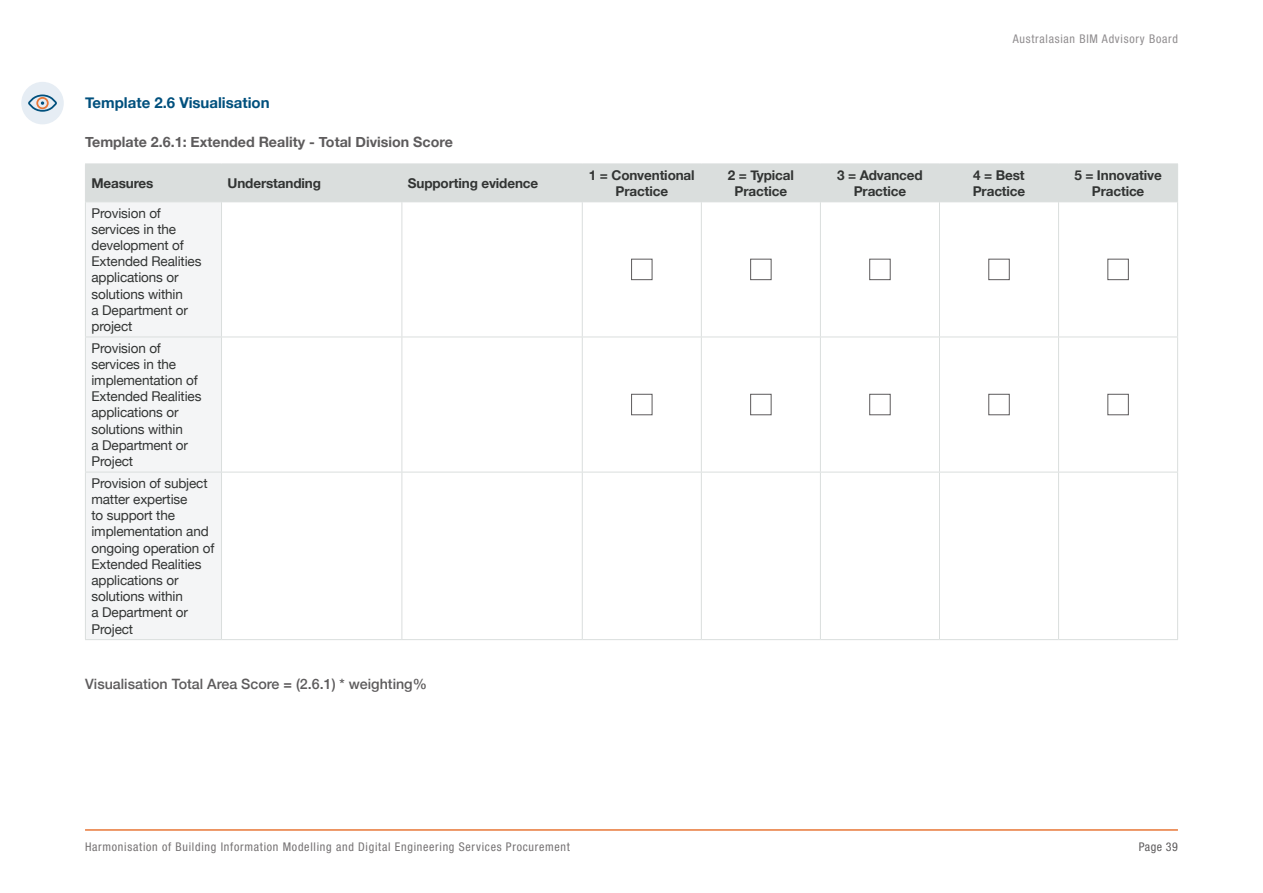
<style>
.page{position:relative;width:1263px;height:893px;background:#fff}
.page>*{position:absolute;margin:0;border:0;box-sizing:border-box;transform-origin:0 0}
.Heading_3{font:700 15px "Helvetica Neue";color:#00507d}
.Heading_4{font:700 14.25px "Helvetica Neue";color:#5d5b5c}
.Assessment_equation{font:500 14.25px "Helvetica Neue";color:#5d5b5c}
.Assessment_table_body_L{font:13.5px/16.2px "Helvetica Neue";letter-spacing:-.01em;color:#323433}
.Assessment_table_header_C{font:700 13.5px/16.2px "Helvetica Neue";letter-spacing:-.01em;color:#323433;text-align:center}
.Assessment_table_header_L{font:700 13.5px "Helvetica Neue";letter-spacing:-.01em;color:#323433}
.t1{font:italic condensed 12px "Helvetica Neue 57";letter-spacing:.06em;color:#757273}
.t2{font:italic condensed 12px "Helvetica Neue 57";letter-spacing:.06em;color:#908d8f}
.t3{font:italic condensed 12px "Helvetica Neue 57";letter-spacing:.04em;color:#5d5b5c}
</style>
<div class="page">
<hr style="left:85px;top:829px;width:1093px;height:2px;background:#e87738">
<div style="left:86px;top:165px;width:1091px;height:36px;background:#dadedd"></div>
<div style="left:86px;top:202px;width:135px;height:437px;background:#f4f5f6"></div>
<hr style="left:221px;top:164px;width:1px;height:37px;background:#dadedd">
<hr style="left:401px;top:164px;width:1px;height:37px;background:#dadedd">
<hr style="left:401px;top:202px;width:1px;height:135px;background:#dadedd">
<hr style="left:582px;top:202px;width:1px;height:135px;background:#dadedd">
<hr style="left:820px;top:202px;width:1px;height:135px;background:#dadedd">
<hr style="left:939px;top:202px;width:1px;height:135px;background:#dadedd">
<hr style="left:1058px;top:202px;width:1px;height:135px;background:#dadedd">
<hr style="left:85px;top:337px;width:136px;height:1px;background:#dadedd">
<hr style="left:221px;top:337px;width:181px;height:1px;background:#dadedd">
<hr style="left:402px;top:337px;width:180px;height:1px;background:#dadedd">
<hr style="left:401px;top:337px;width:1px;height:135px;background:#dadedd">
<hr style="left:582px;top:337px;width:1px;height:135px;background:#dadedd">
<hr style="left:820px;top:337px;width:1px;height:135px;background:#dadedd">
<hr style="left:939px;top:337px;width:1px;height:135px;background:#dadedd">
<hr style="left:1058px;top:337px;width:1px;height:135px;background:#dadedd">
<hr style="left:401px;top:472px;width:1px;height:167px;background:#dadedd">
<hr style="left:582px;top:472px;width:1px;height:167px;background:#dadedd">
<hr style="left:701px;top:472px;width:119px;height:1px;background:#dadedd">
<hr style="left:820px;top:472px;width:119px;height:1px;background:#dadedd">
<hr style="left:820px;top:472px;width:1px;height:167px;background:#dadedd">
<hr style="left:939px;top:472px;width:119px;height:1px;background:#dadedd">
<hr style="left:939px;top:472px;width:1px;height:167px;background:#dadedd">
<hr style="left:1058px;top:472px;width:120px;height:1px;background:#dadedd">
<hr style="left:1058px;top:472px;width:1px;height:167px;background:#dadedd">
<hr style="left:701px;top:639px;width:119px;height:1px;background:#dadedd">
<hr style="left:820px;top:639px;width:119px;height:1px;background:#dadedd">
<hr style="left:939px;top:639px;width:119px;height:1px;background:#dadedd">
<hr style="left:1058px;top:639px;width:120px;height:1px;background:#dadedd">
<hr style="left:85px;top:164px;width:136px;height:1px;background:#dadedd">
<hr style="left:85px;top:164px;width:1px;height:37px;background:#dadedd">
<hr style="left:221px;top:164px;width:181px;height:1px;background:#dadedd">
<hr style="left:402px;top:164px;width:180px;height:1px;background:#dadedd">
<hr style="left:85px;top:201px;width:136px;height:1px;background:#dadedd">
<hr style="left:221px;top:201px;width:181px;height:1px;background:#dadedd">
<hr style="left:402px;top:201px;width:180px;height:1px;background:#dadedd">
<hr style="left:85px;top:202px;width:1px;height:135px;background:#dadedd">
<hr style="left:221px;top:202px;width:1px;height:135px;background:#dadedd">
<hr style="left:85px;top:337px;width:1px;height:135px;background:#dadedd">
<hr style="left:221px;top:337px;width:1px;height:135px;background:#dadedd">
<hr style="left:85px;top:472px;width:136px;height:1px;background:#dadedd">
<hr style="left:85px;top:472px;width:1px;height:167px;background:#dadedd">
<hr style="left:221px;top:472px;width:181px;height:1px;background:#dadedd">
<hr style="left:221px;top:472px;width:1px;height:167px;background:#dadedd">
<hr style="left:402px;top:472px;width:180px;height:1px;background:#dadedd">
<hr style="left:85px;top:639px;width:136px;height:1px;background:#dadedd">
<hr style="left:221px;top:639px;width:181px;height:1px;background:#dadedd">
<hr style="left:402px;top:639px;width:180px;height:1px;background:#dadedd">
<hr style="left:582px;top:164px;width:119px;height:1px;background:#dadedd">
<hr style="left:582px;top:164px;width:1px;height:37px;background:#dadedd">
<hr style="left:582px;top:201px;width:119px;height:1px;background:#dadedd">
<hr style="left:701px;top:164px;width:119px;height:1px;background:#dadedd">
<hr style="left:701px;top:164px;width:1px;height:37px;background:#dadedd">
<hr style="left:701px;top:201px;width:119px;height:1px;background:#dadedd">
<hr style="left:820px;top:164px;width:119px;height:1px;background:#dadedd">
<hr style="left:820px;top:164px;width:1px;height:37px;background:#dadedd">
<hr style="left:820px;top:201px;width:119px;height:1px;background:#dadedd">
<hr style="left:939px;top:164px;width:119px;height:1px;background:#dadedd">
<hr style="left:939px;top:164px;width:1px;height:37px;background:#dadedd">
<hr style="left:939px;top:201px;width:119px;height:1px;background:#dadedd">
<hr style="left:1058px;top:164px;width:120px;height:1px;background:#dadedd">
<hr style="left:1058px;top:164px;width:1px;height:37px;background:#dadedd">
<hr style="left:1177px;top:164px;width:1px;height:37px;background:#dadedd">
<hr style="left:701px;top:202px;width:1px;height:135px;background:#dadedd">
<hr style="left:1058px;top:201px;width:120px;height:1px;background:#dadedd">
<hr style="left:1177px;top:202px;width:1px;height:135px;background:#dadedd">
<hr style="left:582px;top:337px;width:119px;height:1px;background:#dadedd">
<hr style="left:701px;top:337px;width:119px;height:1px;background:#dadedd">
<hr style="left:701px;top:337px;width:1px;height:135px;background:#dadedd">
<hr style="left:820px;top:337px;width:119px;height:1px;background:#dadedd">
<hr style="left:939px;top:337px;width:119px;height:1px;background:#dadedd">
<hr style="left:1058px;top:337px;width:120px;height:1px;background:#dadedd">
<hr style="left:1177px;top:337px;width:1px;height:135px;background:#dadedd">
<hr style="left:582px;top:472px;width:119px;height:1px;background:#dadedd">
<hr style="left:701px;top:472px;width:1px;height:167px;background:#dadedd">
<hr style="left:1177px;top:472px;width:1px;height:167px;background:#dadedd">
<hr style="left:582px;top:639px;width:119px;height:1px;background:#dadedd">
<div style="left:631px;top:259px;width:21px;height:21px;background:#fff;border:1px solid #5d5b5c"></div>
<div style="left:750px;top:259px;width:21px;height:21px;background:#fff;border:1px solid #5d5b5c"></div>
<div style="left:869px;top:259px;width:21px;height:21px;background:#fff;border:1px solid #5d5b5c"></div>
<div style="left:988px;top:259px;width:22px;height:21px;background:#fff;border:1px solid #5d5b5c"></div>
<div style="left:1107px;top:259px;width:22px;height:21px;background:#fff;border:1px solid #5d5b5c"></div>
<div style="left:631px;top:394px;width:21px;height:21px;background:#fff;border:1px solid #5d5b5c"></div>
<div style="left:750px;top:394px;width:21px;height:21px;background:#fff;border:1px solid #5d5b5c"></div>
<div style="left:869px;top:394px;width:21px;height:21px;background:#fff;border:1px solid #5d5b5c"></div>
<div style="left:988px;top:394px;width:22px;height:21px;background:#fff;border:1px solid #5d5b5c"></div>
<div style="left:1107px;top:394px;width:22px;height:21px;background:#fff;border:1px solid #5d5b5c"></div>
<div style="left:21px;top:82px;width:43px;height:42px;background:#e6edf4;border-radius:50%"></div>
<svg style="left:28px;top:94px;width:29px;height:18px"></svg>
<p class="t2" style="left:1013px;top:32px;width:167px">Australasian BIM Advisory Board</p>
<h3 class="Heading_3" style="left:85px;top:91px;width:186px">Template 2.6 Visualisation</h3>
<h4 class="Heading_4" style="left:85px;top:130px;width:369px">Template 2.6.1: Extended Reality - Total Division Score</h4>
<p class="Assessment_table_header_L" style="left:91px;top:172px;width:64px">Measures</p>
<p class="Assessment_table_header_L" style="left:228px;top:172px;width:95px">Understanding</p>
<p class="Assessment_table_header_L" style="left:408px;top:172px;width:132px">Supporting evidence</p>
<p class="Assessment_table_header_C" style="left:589px;top:167px;width:107px">1 = Conventional<br>Practice</p>
<p class="Assessment_table_header_C" style="left:728px;top:167px;width:68px">2 = Typical<br>Practice</p>
<p class="Assessment_table_header_C" style="left:837px;top:167px;width:87px">3 = Advanced<br>Practice</p>
<p class="Assessment_table_header_C" style="left:973px;top:167px;width:54px;text-align:left">4 = Best<br>Practice</p>
<p class="Assessment_table_header_C" style="left:1074px;top:167px;width:89px">5 = Innovative<br>Practice</p>
<p class="Assessment_table_body_L" style="left:91px;top:205px;width:111px">Provision of services in the development of<br>Extended Realities applications or solutions within<br>a Department or project</p>
<p class="Assessment_table_body_L" style="left:91px;top:340px;width:111px">Provision of services in the implementation of<br>Extended Realities applications or solutions within<br>a Department or<br>Project</p>
<p class="Assessment_table_body_L" style="left:91px;top:476px;width:124px">Provision of subject matter expertise<br>to support the implementation and ongoing operation of<br>Extended Realities applications or solutions within<br>a Department or<br>Project</p>
<p class="Assessment_equation" style="left:85px;top:673px;width:343px">Visualisation Total Area Score = (2.6.1) * weighting%</p>
<p class="t1" style="left:85px;top:840px;width:486px">Harmonisation of Building Information Modelling and Digital Engineering Services Procurement</p>
<p class="t3" style="left:1139px;top:840px;width:41px">Page 39</p>
</div>
